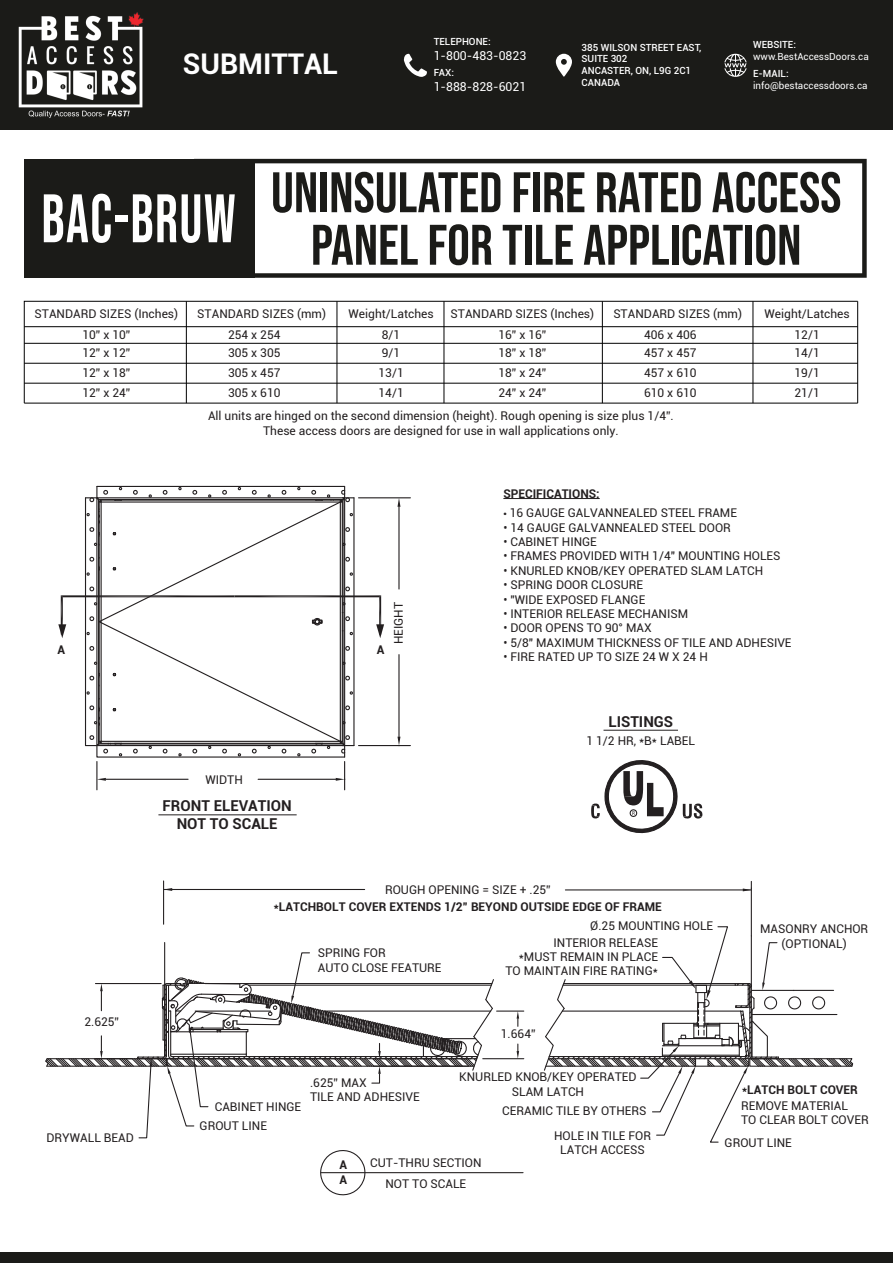
<style>
.page{position:relative;width:893px;height:1263px;background:#fff}
.page>*{position:absolute;margin:0;border:0;box-sizing:border-box;transform-origin:0 0}
.t1{font:57px/52.5px "Bebas Neue";color:#1b1b18}
.t2{font:700 28.5px "Roboto";color:#fff}
.t3{font:700 15px/18px "Roboto";color:#231f20;text-align:center}
.t4{font:12.3px "Roboto";color:#fff}
.t5{font:12px/20px "Roboto";color:#231f20;text-align:justify}
.t6{font:700 12px/14.4px "Roboto";color:#231f20}
.t7{font:500 9.9px/11.9px "Roboto";color:#fff}
.t8{font:9.9px "Roboto";color:#fff}
.s1{font-size:68.4px;color:#fff}
.s2{font-family:"Myriad Pro"}
</style>
<div class="page">
<div style="left:0;top:0;width:893px;height:130px;background:#1b1b18"></div>
<div style="left:0;top:1252px;width:893px;height:11px;background:#1b1b18"></div>
<img style="left:18px;top:12px;width:126px;height:106px">
<svg style="left:556px;top:54px;width:16px;height:23px"></svg>
<svg style="left:404px;top:54px;width:23px;height:23px"></svg>
<svg style="left:724px;top:53px;width:23px;height:24px"></svg>
<div style="left:24px;top:159px;width:230px;height:119px;background:#1b1b18"></div>
<svg style="left:254px;top:159px;width:613px;height:119px"></svg>
<hr style="left:503px;top:498px;width:97px;height:1px;background:#231f20">
<svg style="left:24px;top:300px;width:834px;height:103px"></svg>
<hr style="left:24px;top:326px;width:834px;height:1px;background:#000001">
<hr style="left:24px;top:343px;width:834px;height:1px;background:#000001">
<hr style="left:24px;top:363px;width:834px;height:1px;background:#000001">
<hr style="left:24px;top:383px;width:834px;height:1px;background:#000001">
<hr style="left:24px;top:403px;width:834px;height:1px;background:#000001">
<hr style="left:186px;top:301px;width:1px;height:102px;background:#000001">
<hr style="left:337px;top:301px;width:1px;height:102px;background:#000001">
<hr style="left:602px;top:301px;width:1px;height:102px;background:#000001">
<hr style="left:753px;top:301px;width:1px;height:102px;background:#000001">
<hr style="left:444px;top:301px;width:1px;height:102px;background:#000001">
<hr style="left:857px;top:301px;width:1px;height:102px;background:#000001">
<hr style="left:158px;top:814px;width:139px;height:1px;background:#231f20">
<hr style="left:359px;top:745px;width:51px;height:1px;background:#231f20">
<hr style="left:398px;top:655px;width:2px;height:82px;background:#231f20">
<svg style="left:397px;top:737px;width:3px;height:8px"></svg>
<hr style="left:359px;top:497px;width:51px;height:1px;background:#231f20">
<hr style="left:398px;top:507px;width:2px;height:82px;background:#231f20">
<svg style="left:397px;top:498px;width:3px;height:9px"></svg>
<svg style="left:58px;top:486px;width:326px;height:304px"></svg>
<hr style="left:321px;top:1172px;width:202px;height:1px;background:#231f20">
<hr style="left:164px;top:942px;width:1px;height:115px;background:#231f20">
<hr style="left:164px;top:889px;width:201px;height:1px;background:#231f20">
<svg style="left:164px;top:888px;width:8px;height:3px"></svg>
<hr style="left:163px;top:881px;width:1px;height:43px;background:#231f20">
<hr style="left:497px;top:1010px;width:27px;height:2px;background:#231f20">
<hr style="left:483px;top:1058px;width:41px;height:1px;background:#231f20">
<svg style="left:517px;top:1011px;width:2px;height:15px"></svg>
<svg style="left:517px;top:1044px;width:2px;height:15px"></svg>
<hr style="left:565px;top:889px;width:186px;height:1px;background:#231f20">
<svg style="left:743px;top:888px;width:8px;height:3px"></svg>
<hr style="left:751px;top:881px;width:1px;height:55px;background:#231f20">
<svg style="left:544px;top:926px;width:310px;height:217px"></svg>
<svg style="left:45px;top:952px;width:450px;height:244px"></svg>
<svg style="left:591px;top:760px;width:111px;height:74px"></svg>
<hr style="left:603px;top:730px;width:75px;height:1px;background:#231f20">
<p class="t7" style="left:434px;top:35px;width:59px">TELEPHONE:</p>
<p class="t4" style="left:434px;top:47px;width:94px">1-800-483-0823</p>
<p class="t7" style="left:434px;top:66px;width:22px">FAX:</p>
<p class="t4" style="left:434px;top:78px;width:94px">1-888-828-6021</p>
<h2 class="t2" style="left:183px;top:44px;width:157px">SUBMITTAL</h2>
<p class="t7" style="left:582px;top:41px;width:121px">385 WILSON STREET EAST,<br>SUITE 302<br>ANCASTER, ON, L9G 2C1<br>CANADA</p>
<p class="t7" style="left:753px;top:38px;width:44px">WEBSITE:</p>
<p class="t8" style="left:753px;top:50px;width:117px">www.BestAccessDoors.ca</p>
<p class="t7" style="left:753px;top:67px;width:37px">E-MAIL:</p>
<p class="t8" style="left:753px;top:79px;width:116px">info@bestaccessdoors.ca</p>
<h1 class="t1" style="left:311px;top:166px;width:532px;text-indent:-269px"><span class="s1">BAC-BRUW</span> UNINSULATED FIRE RATED ACCESS<br>PANEL FOR TILE APPLICATION</h1>
<p class="t5" style="left:35px;top:303px;width:145px">STANDARD SIZES (Inches)</p>
<p class="t5" style="left:82px;top:342px;width:50px">12” x 12” 12” x 18” 12” x 24”</p>
<p class="t5" style="left:82px;top:324px;width:50px">10” x 10”</p>
<p class="t5" style="left:197px;top:303px;width:130px">STANDARD SIZES (mm)</p>
<p class="t5" style="left:349px;top:303px;width:87px">Weight/Latches</p>
<p class="t5" style="left:451px;top:303px;width:145px">STANDARD SIZES (Inches)</p>
<p class="t5" style="left:498px;top:342px;width:50px">18” x 18” 18” x 24” 24” x 24”</p>
<p class="t5" style="left:228px;top:324px;width:54px">254 x 254</p>
<p class="t5" style="left:382px;top:324px;width:20px">8/1</p>
<p class="t5" style="left:498px;top:324px;width:50px">16” x 16”</p>
<p class="t5" style="left:228px;top:342px;width:54px">305 x 305<br>305 x 457<br>305 x 610</p>
<p class="t5" style="left:378px;top:342px;width:27px;text-align:left">9/1<br>13/1<br>14/1</p>
<p class="t5" style="left:613px;top:303px;width:130px">STANDARD SIZES (mm)</p>
<p class="t5" style="left:764px;top:303px;width:87px">Weight/Latches</p>
<p class="t5" style="left:644px;top:324px;width:54px">406 x 406</p>
<p class="t5" style="left:644px;top:342px;width:54px">457 x 457<br>457 x 610<br>610 x 610</p>
<p class="t5" style="left:794px;top:324px;width:27px">12/1</p>
<p class="t5" style="left:794px;top:342px;width:27px">14/1<br>19/1<br>21/1</p>
<p class="t5" style="left:208px;top:408px;width:467px;line-height:14.4px;text-align:center">All units are hinged on the second dimension (height). Rough opening is size plus 1/4”.<br>These access doors are designed for use in wall applications only.</p>
<p class="t6" style="left:58px;top:642px;width:9px">A</p>
<p class="t6" style="left:377px;top:642px;width:9px">A</p>
<p class="t5" style="left:388px;top:644px;width:44px;rotate:-90deg">HEIGHT</p>
<p class="t5" style="left:205px;top:769px;width:39px">WIDTH</p>
<p class="t3" style="left:163px;top:796px;width:131px">FRONT ELEVATION<br>NOT TO SCALE</p>
<p class="t6" style="left:503px;top:486px;width:98px">SPECIFICATIONS:</p>
<p class="t5" style="left:503px;top:502px;width:235px"><span class="s2">•</span> 16 GAUGE GALVANNEALED STEEL FRAME</p>
<p class="t5" style="left:503px;top:517px;width:229px">• 14 GAUGE GALVANNEALED STEEL DOOR</p>
<p class="t5" style="left:503px;top:531px;width:95px">• CABINET HINGE</p>
<p class="t5" style="left:503px;top:546px;width:279px">• FRAMES PROVIDED WITH 1/4" MOUNTING HOLES</p>
<p class="t5" style="left:503px;top:560px;width:261px">• KNURLED KNOB/KEY OPERATED SLAM LATCH</p>
<p class="t5" style="left:503px;top:574px;width:141px">• SPRING DOOR CLOSURE</p>
<p class="t5" style="left:503px;top:589px;width:143px">• "WIDE EXPOSED FLANGE</p>
<p class="t5" style="left:503px;top:603px;width:186px">• INTERIOR RELEASE MECHANISM</p>
<p class="t5" style="left:503px;top:618px;width:150px">• DOOR OPENS TO 90° MAX</p>
<p class="t5" style="left:503px;top:632px;width:290px">• 5/8" MAXIMUM THICKNESS OF TILE AND ADHESIVE</p>
<p class="t5" style="left:503px;top:646px;width:206px">• FIRE RATED UP TO SIZE 24 W X 24 H</p>
<p class="t3" style="left:608px;top:712px;width:66px">LISTINGS</p>
<p class="t5" style="left:586px;top:730px;width:110px">1 1/2 HR, *B* LABEL</p>
<p class="t5" style="left:385px;top:879px;width:167px">ROUGH OPENING = SIZE + .25”</p>
<p class="t6" style="left:274px;top:899px;width:389px">*LATCHBOLT COVER EXTENDS 1/2” BEYOND OUTSIDE EDGE OF FRAME</p>
<p class="t5" style="left:84px;top:1011px;width:36px">2.625”</p>
<p class="t5" style="left:47px;top:1127px;width:89px">DRYWALL BEAD</p>
<p class="t5" style="left:318px;top:945px;width:125px;line-height:14.4px">SPRING FOR<br>AUTO CLOSE FEATURE</p>
<p class="t5" style="left:590px;top:916px;width:125px">Ø.25 MOUNTING HOLE</p>
<p class="t5" style="left:760px;top:921px;width:110px;line-height:14.4px;text-align:center">MASONRY ANCHOR (OPTIONAL)</p>
<p class="t5" style="left:505px;top:935px;width:154px;line-height:14.4px;text-align:right">INTERIOR RELEASE<br>*MUST REMAIN IN PLACE<br>TO MAINTAIN FIRE RATING*</p>
<p class="t5" style="left:501px;top:1023px;width:36px">1.664”</p>
<p class="t5" style="left:215px;top:1096px;width:88px">CABINET HINGE</p>
<p class="t5" style="left:200px;top:1115px;width:69px">GROUT LINE</p>
<p class="t5" style="left:310px;top:1075px;width:111px;line-height:14.4px">.625” MAX<br>TILE AND ADHESIVE</p>
<p class="t5" style="left:459px;top:1069px;width:179px;line-height:14.4px;text-align:center">KNURLED KNOB/KEY OPERATED<br>SLAM LATCH</p>
<p class="t5" style="left:502px;top:1100px;width:146px">CERAMIC TILE BY OTHERS</p>
<p class="t5" style="left:554px;top:1128px;width:98px;line-height:14.4px;text-align:center">HOLE IN TILE FOR<br>LATCH ACCESS</p>
<p class="t6" style="left:340px;top:1157px;width:9px">A<br>A</p>
<p class="t5" style="left:370px;top:1152px;width:113px;line-height:20.9px;text-align:center">CUT-THRU SECTION<br>NOT TO SCALE</p>
<p class="t6" style="left:742px;top:1082px;width:117px">*LATCH BOLT COVER</p>
<p class="t5" style="left:741px;top:1098px;width:129px;line-height:14.4px">REMOVE MATERIAL<br>TO CLEAR BOLT COVER</p>
<p class="t5" style="left:725px;top:1133px;width:69px">GROUT LINE</p>
</div>
